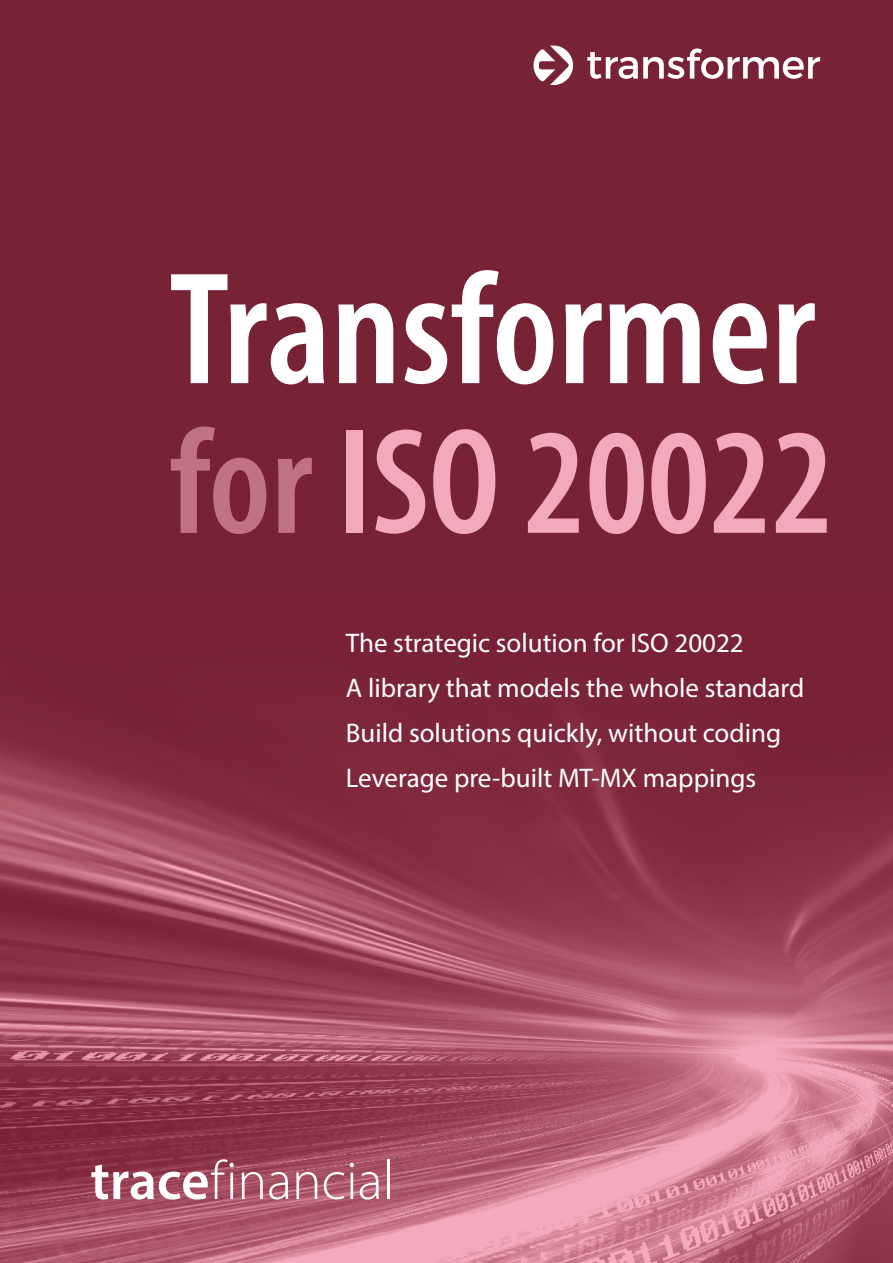
<style>
.page{position:relative;width:893px;height:1263px;background:#782236}
.page>*{position:absolute;margin:0;border:0;box-sizing:border-box;transform-origin:0 0}
.t1{font:600 condensed 161.4px "Myriad Pro";color:#fff}
.t2{font:600 condensed 151.95px "Myriad Pro";color:#f4a8bb}
.t3{font:27px/45px "Myriad Pro";color:#fff}
</style>
<div class="page">
<img style="left:0;top:719px;width:893px;height:544px">
<svg style="left:587px;top:48px;width:233px;height:31px"></svg>
<svg style="left:533px;top:45px;width:40px;height:40px"></svg>
<svg style="left:91px;top:1159px;width:143px;height:40px"></svg>
<svg style="left:242px;top:1172px;width:21px;height:27px"></svg>
<svg style="left:269px;top:1172px;width:19px;height:27px"></svg>
<svg style="left:296px;top:1172px;width:21px;height:27px"></svg>
<svg style="left:324px;top:1172px;width:20px;height:27px"></svg>
<hr style="left:351px;top:1172px;width:2px;height:27px;background:#fff">
<svg style="left:350px;top:1163px;width:4px;height:4px"></svg>
<svg style="left:360px;top:1172px;width:19px;height:27px"></svg>
<hr style="left:387px;top:1160px;width:3px;height:39px;background:#fff">
<h1 class="t1" style="left:169px;top:241px;width:648px">Transformer</h1>
<h2 class="t2" style="left:170px;top:399px;width:665px">for ISO 20022</h2>
<p class="t3" style="left:346px;top:620px;width:460px">The strategic solution for ISO 20022<br>A library that models the whole standard Build solutions quickly, without coding Leverage pre-built MT-MX mappings</p>
</div>
